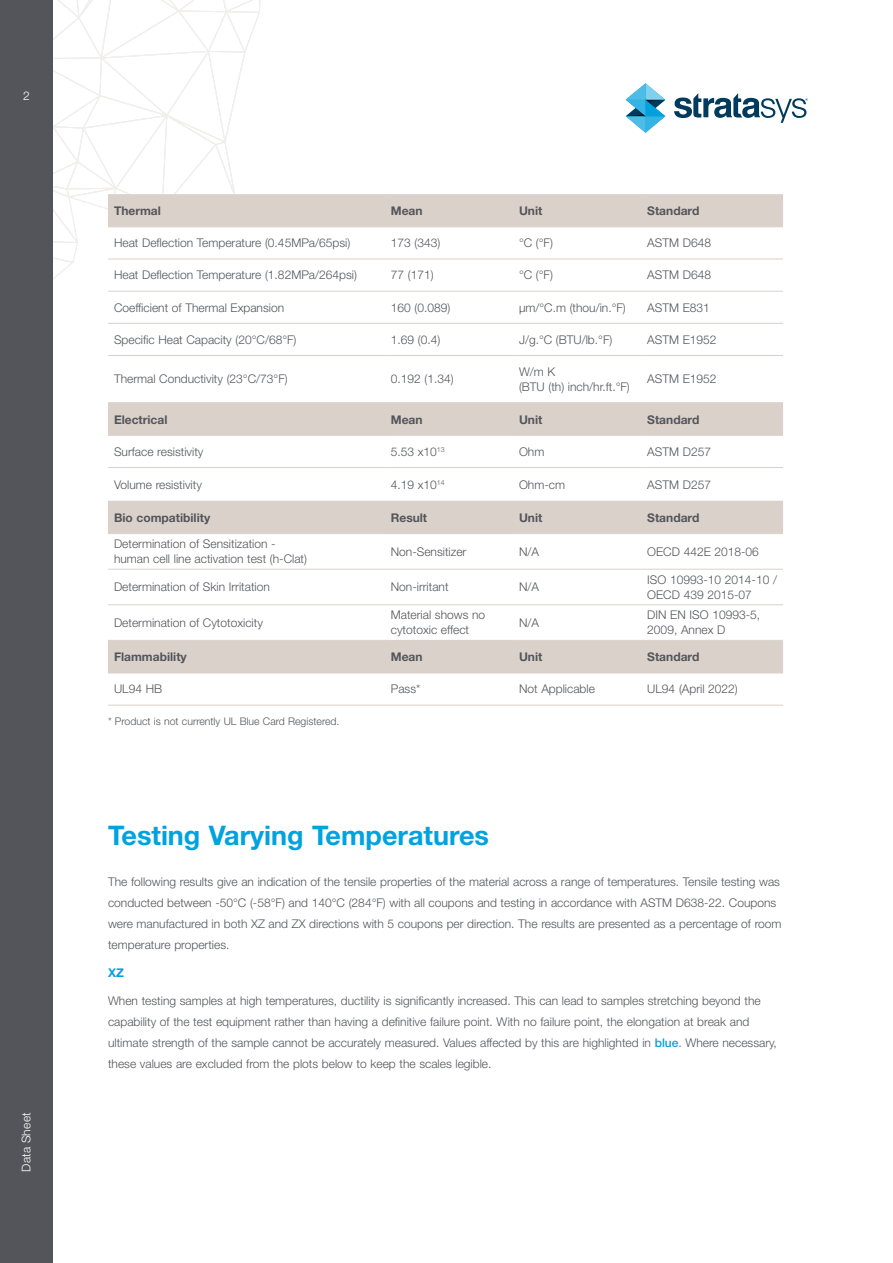
<style>
.page{position:relative;width:893px;height:1263px;background:#fff}
.page>*{position:absolute;margin:0;border:0;box-sizing:border-box;transform-origin:0 0}
.t1{font:700 27px "Helvetica Neue LT Std";color:#00a2df}
.t2{font:300 12px/21px "Helvetica Neue LT Std";color:#54555a}
.t3{font:700 12px "Helvetica Neue LT Std";color:#54555a}
.t4{font:300 12px "Helvetica Neue LT Std";letter-spacing:.015em;color:#fff}
.t5{font:700 12px "Helvetica Neue LT Std";color:#00a2e0}
.t6{font:300 10.5px "Helvetica Neue LT Std";color:#54555a}
.s1{font-weight:500;color:#00a2df}
</style>
<div class="page">
<div style="left:0;top:0;width:53px;height:1263px;background:#54555a"></div>
<svg style="left:53px;top:0;width:755px;height:279px"></svg>
<svg style="left:108px;top:260px;width:675px;height:31px"></svg>
<hr style="left:108px;top:194px;width:277px;height:1px;background:#dad1cb">
<hr style="left:385px;top:194px;width:128px;height:1px;background:#dad1cb">
<hr style="left:513px;top:194px;width:128px;height:1px;background:#dad1cb">
<hr style="left:641px;top:194px;width:142px;height:1px;background:#dad1cb">
<hr style="left:108px;top:226px;width:277px;height:1px;background:#dad1cb">
<hr style="left:385px;top:226px;width:128px;height:1px;background:#dad1cb">
<hr style="left:513px;top:226px;width:128px;height:1px;background:#dad1cb">
<hr style="left:641px;top:226px;width:142px;height:1px;background:#dad1cb">
<hr style="left:108px;top:259px;width:277px;height:1px;background:#dad1cb">
<hr style="left:385px;top:259px;width:128px;height:1px;background:#dad1cb">
<hr style="left:513px;top:259px;width:128px;height:1px;background:#dad1cb">
<hr style="left:641px;top:259px;width:142px;height:1px;background:#dad1cb">
<hr style="left:108px;top:291px;width:277px;height:1px;background:#dad1cb">
<hr style="left:385px;top:291px;width:128px;height:1px;background:#dad1cb">
<hr style="left:513px;top:291px;width:128px;height:1px;background:#dad1cb">
<hr style="left:641px;top:291px;width:142px;height:1px;background:#dad1cb">
<hr style="left:108px;top:323px;width:277px;height:1px;background:#dad1cb">
<hr style="left:385px;top:323px;width:128px;height:1px;background:#dad1cb">
<hr style="left:513px;top:323px;width:128px;height:1px;background:#dad1cb">
<hr style="left:641px;top:323px;width:142px;height:1px;background:#dad1cb">
<hr style="left:108px;top:355px;width:277px;height:1px;background:#dad1cb">
<hr style="left:385px;top:355px;width:128px;height:1px;background:#dad1cb">
<hr style="left:513px;top:355px;width:128px;height:1px;background:#dad1cb">
<hr style="left:641px;top:355px;width:142px;height:1px;background:#dad1cb">
<hr style="left:108px;top:402px;width:277px;height:1px;background:#dad1cb">
<hr style="left:385px;top:402px;width:128px;height:1px;background:#dad1cb">
<hr style="left:513px;top:402px;width:128px;height:1px;background:#dad1cb">
<hr style="left:641px;top:402px;width:142px;height:1px;background:#dad1cb">
<svg style="left:108px;top:641px;width:675px;height:64px"></svg>
<hr style="left:108px;top:673px;width:277px;height:1px;background:#dad1cb">
<hr style="left:385px;top:673px;width:128px;height:1px;background:#dad1cb">
<hr style="left:513px;top:673px;width:128px;height:1px;background:#dad1cb">
<hr style="left:641px;top:673px;width:142px;height:1px;background:#dad1cb">
<hr style="left:108px;top:705px;width:277px;height:1px;background:#dad1cb">
<hr style="left:385px;top:705px;width:128px;height:1px;background:#dad1cb">
<hr style="left:513px;top:705px;width:128px;height:1px;background:#dad1cb">
<hr style="left:641px;top:705px;width:142px;height:1px;background:#dad1cb">
<svg style="left:108px;top:403px;width:675px;height:130px"></svg>
<svg style="left:108px;top:568px;width:675px;height:38px"></svg>
<hr style="left:108px;top:501px;width:277px;height:1px;background:#dad1cb">
<hr style="left:385px;top:501px;width:128px;height:1px;background:#dad1cb">
<hr style="left:513px;top:501px;width:128px;height:1px;background:#dad1cb">
<hr style="left:641px;top:501px;width:142px;height:1px;background:#dad1cb">
<hr style="left:108px;top:533px;width:277px;height:1px;background:#dad1cb">
<hr style="left:385px;top:533px;width:128px;height:1px;background:#dad1cb">
<hr style="left:513px;top:533px;width:128px;height:1px;background:#dad1cb">
<hr style="left:641px;top:533px;width:142px;height:1px;background:#dad1cb">
<hr style="left:108px;top:569px;width:277px;height:1px;background:#dad1cb">
<hr style="left:385px;top:569px;width:128px;height:1px;background:#dad1cb">
<hr style="left:513px;top:569px;width:128px;height:1px;background:#dad1cb">
<hr style="left:641px;top:569px;width:142px;height:1px;background:#dad1cb">
<hr style="left:108px;top:604px;width:277px;height:1px;background:#dad1cb">
<hr style="left:385px;top:604px;width:128px;height:1px;background:#dad1cb">
<hr style="left:513px;top:604px;width:128px;height:1px;background:#dad1cb">
<hr style="left:641px;top:604px;width:142px;height:1px;background:#dad1cb">
<hr style="left:108px;top:640px;width:277px;height:1px;background:#dad1cb">
<hr style="left:385px;top:640px;width:128px;height:1px;background:#dad1cb">
<hr style="left:513px;top:640px;width:128px;height:1px;background:#dad1cb">
<hr style="left:641px;top:640px;width:142px;height:1px;background:#dad1cb">
<p class="t4" style="left:23px;top:88px;width:8px">2</p>
<p class="t4" style="left:19px;top:1171px;width:61px;rotate:-90deg">Data Sheet</p>
<p class="t3" style="left:114px;top:203px;width:48px">Thermal</p>
<p class="t3" style="left:391px;top:203px;width:33px">Mean</p>
<p class="t3" style="left:519px;top:203px;width:25px">Unit</p>
<p class="t3" style="left:647px;top:203px;width:54px">Standard</p>
<p class="t2" style="left:114px;top:232px;width:238px">Heat Deflection Temperature (0.45MPa/65psi)</p>
<p class="t2" style="left:391px;top:232px;width:51px">173 (343)</p>
<p class="t2" style="left:519px;top:232px;width:35px">°C (°F)</p>
<p class="t2" style="left:647px;top:232px;width:65px">ASTM D648</p>
<p class="t2" style="left:114px;top:264px;width:244px">Heat Deflection Temperature (1.82MPa/264psi)</p>
<p class="t2" style="left:391px;top:264px;width:44px">77 (171)</p>
<p class="t2" style="left:519px;top:264px;width:35px">°C (°F)</p>
<p class="t2" style="left:647px;top:264px;width:65px">ASTM D648</p>
<p class="t2" style="left:114px;top:297px;width:172px">Coefficient of Thermal Expansion</p>
<p class="t2" style="left:391px;top:297px;width:61px">160 (0.089)</p>
<p class="t2" style="left:519px;top:297px;width:108px">μm/°C.m (thou/in.°F)</p>
<p class="t2" style="left:647px;top:297px;width:64px">ASTM E831</p>
<p class="t2" style="left:114px;top:329px;width:184px">Specific Heat Capacity (20°C/68°F)</p>
<p class="t2" style="left:391px;top:329px;width:51px">1.69 (0.4)</p>
<p class="t2" style="left:519px;top:329px;width:95px">J/g.°C (BTU/lb.°F)</p>
<p class="t2" style="left:647px;top:329px;width:71px">ASTM E1952</p>
<p class="t2" style="left:114px;top:368px;width:175px">Thermal Conductivity (23°C/73°F)</p>
<p class="t2" style="left:391px;top:368px;width:64px">0.192 (1.34)</p>
<p class="t2" style="left:519px;top:364px;width:112px;line-height:15px">W/m K<br>(BTU (th) inch/hr.ft.°F)</p>
<p class="t2" style="left:647px;top:368px;width:71px">ASTM E1952</p>
<p class="t3" style="left:114px;top:412px;width:55px">Electrical</p>
<p class="t3" style="left:391px;top:412px;width:33px">Mean</p>
<p class="t3" style="left:519px;top:412px;width:25px">Unit</p>
<p class="t3" style="left:647px;top:412px;width:54px">Standard</p>
<p class="t2" style="left:114px;top:441px;width:91px">Surface resistivity</p>
<p class="t2" style="left:391px;top:441px;width:55px">5.53 x10<sup>13</sup></p>
<p class="t2" style="left:519px;top:441px;width:27px">Ohm</p>
<p class="t2" style="left:647px;top:441px;width:65px">ASTM D257</p>
<p class="t2" style="left:114px;top:474px;width:89px">Volume resistivity</p>
<p class="t2" style="left:391px;top:474px;width:55px">4.19 x10<sup>14</sup></p>
<p class="t2" style="left:519px;top:474px;width:47px">Ohm-cm</p>
<p class="t2" style="left:647px;top:474px;width:65px">ASTM D257</p>
<p class="t3" style="left:114px;top:510px;width:98px">Bio compatibility</p>
<p class="t3" style="left:391px;top:510px;width:38px">Result</p>
<p class="t3" style="left:519px;top:510px;width:25px">Unit</p>
<p class="t3" style="left:647px;top:510px;width:54px">Standard</p>
<p class="t2" style="left:114px;top:536px;width:195px;line-height:15px">Determination of Sensitization - human cell line activation test (h-Clat)</p>
<p class="t2" style="left:391px;top:541px;width:77px">Non-Sensitizer</p>
<p class="t2" style="left:519px;top:541px;width:22px">N/A</p>
<p class="t2" style="left:647px;top:541px;width:113px">OECD 442E 2018-06</p>
<p class="t2" style="left:114px;top:576px;width:157px">Determination of Skin Irritation</p>
<p class="t2" style="left:391px;top:576px;width:59px">Non-irritant</p>
<p class="t2" style="left:519px;top:576px;width:22px">N/A</p>
<p class="t2" style="left:647px;top:572px;width:131px;line-height:15px">ISO 10993-10 2014-10 /<br>OECD 439 2015-07</p>
<p class="t2" style="left:114px;top:612px;width:150px">Determination of Cytotoxicity</p>
<p class="t2" style="left:391px;top:607px;width:96px;line-height:15px">Material shows no cytotoxic effect</p>
<p class="t2" style="left:519px;top:612px;width:22px">N/A</p>
<p class="t2" style="left:647px;top:607px;width:114px;line-height:15px">DIN EN ISO 10993-5,<br>2009, Annex D</p>
<p class="t3" style="left:114px;top:649px;width:74px">Flammability</p>
<p class="t3" style="left:391px;top:649px;width:33px">Mean</p>
<p class="t3" style="left:519px;top:649px;width:25px">Unit</p>
<p class="t3" style="left:647px;top:649px;width:54px">Standard</p>
<p class="t2" style="left:114px;top:678px;width:50px">UL94 HB</p>
<p class="t2" style="left:391px;top:678px;width:31px">Pass*</p>
<p class="t2" style="left:519px;top:678px;width:77px">Not Applicable</p>
<p class="t2" style="left:647px;top:678px;width:92px">UL94 (April 2022)</p>
<p class="t6" style="left:108px;top:714px;width:233px">* Product is not currently UL Blue Card Registered.</p>
<h1 class="t1" style="left:108px;top:818px;width:382px">Testing Varying Temperatures</h1>
<p class="t2" style="left:108px;top:871px;width:675px">The following results give an indication of the tensile properties of the material across a range of temperatures. Tensile testing was conducted between -50°C (-58°F) and 140°C (284°F) with all coupons and testing in accordance with ASTM D638-22. Coupons were manufactured in both XZ and ZX directions with 5 coupons per direction. The results are presented as a percentage of room temperature properties.</p>
<p class="t5" style="left:108px;top:965px;width:17px">XZ</p>
<p class="t2" style="left:108px;top:990px;width:670px">When testing samples at high temperatures, ductility is significantly increased. This can lead to samples stretching beyond the capability of the test equipment rather than having a definitive failure point. With no failure point, the elongation at break and ultimate strength of the sample cannot be accurately measured. Values affected by this are highlighted in <span class="s1">blue</span>. Where necessary, these values are excluded from the plots below to keep the scales legible.</p>
</div>
